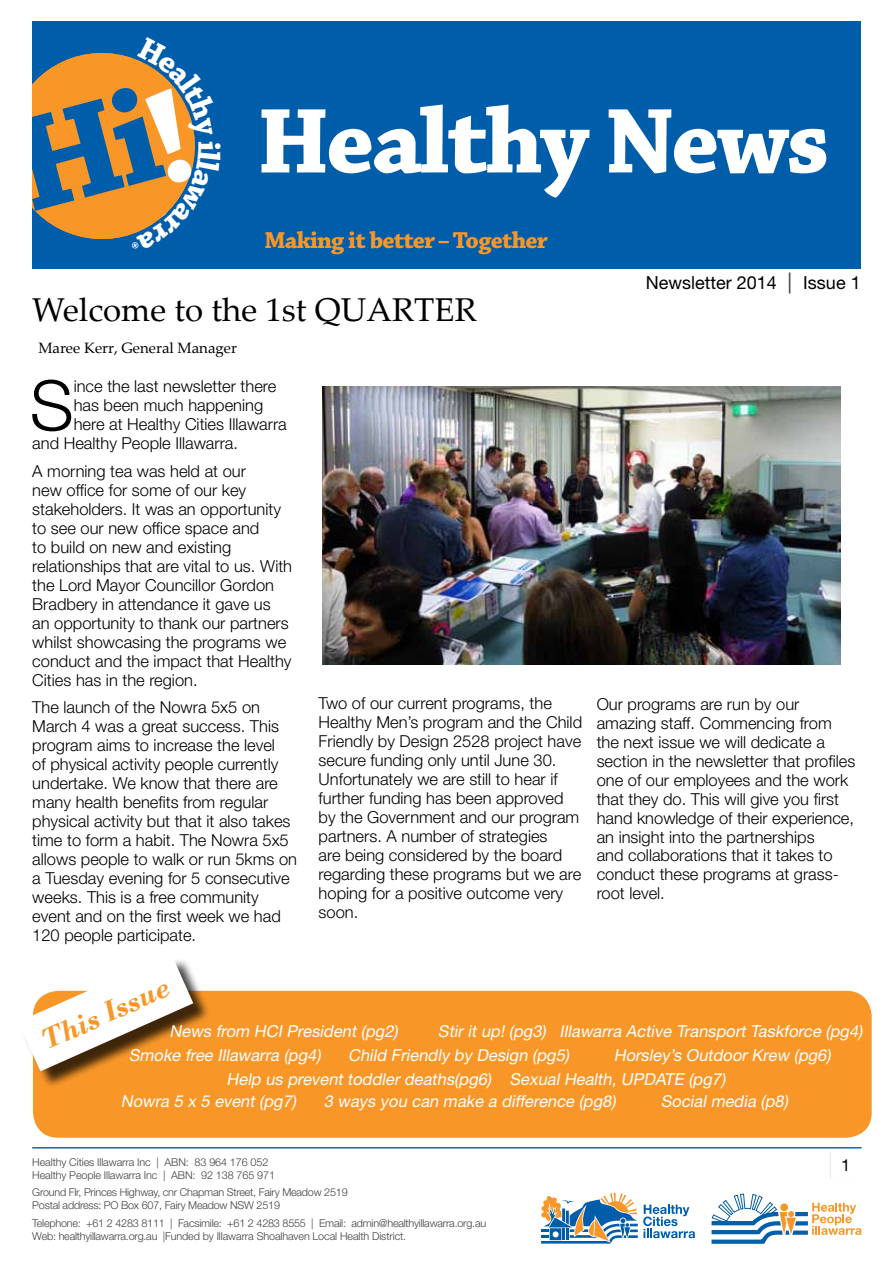
<style>
.page{position:relative;width:893px;height:1263px;background:#fff}
.page>*{position:absolute;margin:0;border:0;box-sizing:border-box;transform-origin:0 0}
.t1{font:700 96.9px "Chaparral Pro";letter-spacing:-.03em;color:#fff}
.t2{font:300 69.6px "Helvetica Neue LT Std";color:#000}
.t3{font:33px "Palatino Linotype";color:#000}
.t4{font:700 32.55px "Chaparral Pro";color:#fff}
.t5{font:italic 700 30px "Bodoni";color:#f89728}
.t6{font:700 24.3px "Chaparral Pro";letter-spacing:-.03em;color:#f89728}
.t7{font:18px "Helvetica Neue LT Std";color:#000}
.t8{font:300 16.5px/18.9px "Helvetica Neue LT Std";color:#000}
.t9{font:italic 16.5px "Helvetica Neue LT Std";color:#fff}
.t10{font:16.5px "Helvetica Neue LT Std";color:#000}
.t11{font:15px "Palatino Linotype";color:#000}
.t12{font:300 10.8px/13px "Helvetica Neue LT Std";letter-spacing:-.02em;color:#414042}
.s1{font-size:21px;color:#414042}
</style>
<div class="page">
<svg style="left:711px;top:1194px;width:150px;height:50px"></svg>
<svg style="left:541px;top:1193px;width:154px;height:50px"></svg>
<div style="left:32px;top:21px;width:829px;height:247px;background:#005daa"></div>
<hr style="left:32px;top:1147px;width:829px;height:1px;background:#005daa">
<div style="left:33px;top:991px;width:839px;height:147px;background:#f89728;border-radius:26px"></div>
<div style="left:22px;top:957px;width:189px;height:132px;background:#000;opacity:.75"></div>
<svg style="left:22px;top:957px;width:171px;height:114px"></svg>
<img style="left:323px;top:386px;width:517px;height:279px">
<svg style="left:33px;top:53px;width:162px;height:187px"></svg>
<h3 class="t4" style="left:228px;top:141px;width:12px;rotate:90deg">i</h3>
<h1 class="t1" style="left:257px;top:85px;width:574px">Healthy News</h1>
<h3 class="t6" style="left:264px;top:226px;width:285px">Making it better – Together</h3>
<p class="t7" style="left:646px;top:272px;width:216px">Newsletter 2014 <span class="s1">|</span> Issue 1</p>
<h3 class="t3" style="left:32px;top:286px;width:446px">Welcome to the 1st QUARTER</h3>
<p class="t11" style="left:38px;top:337px;width:200px">Maree Kerr, General Manager</p>
<h2 class="t2" style="left:30px;top:363px;width:45px">S</h2>
<p class="t8" style="left:74px;top:377px;width:204px">ince the last newsletter there</p>
<p class="t8" style="left:74px;top:396px;width:191px">has been much happening</p>
<p class="t8" style="left:74px;top:415px;width:215px">here at Healthy Cities Illawarra</p>
<p class="t8" style="left:32px;top:434px;width:207px">and Healthy People Illawarra.</p>
<p class="t8" style="left:32px;top:461px;width:261px">A morning tea was held at our<br>new office for some of our key stakeholders. It was an opportunity to see our new office space and<br>to build on new and existing relationships that are vital to us. With the Lord Mayor Councillor Gordon<br>Bradbery in attendance it gave us an opportunity to thank our partners whilst showcasing the programs we conduct and the impact that Healthy<br>Cities has in the region.</p>
<p class="t8" style="left:32px;top:697px;width:266px">The launch of the Nowra 5x5 on March 4 was a great success. This program aims to increase the level<br>of physical activity people currently undertake. We know that there are many health benefits from regular physical activity but that it also takes time to form a habit. The Nowra 5x5 allows people to walk or run 5kms on a Tuesday evening for 5 consecutive weeks. This is a free community event and on the first week we had 120 people participate.</p>
<p class="t8" style="left:319px;top:693px;width:265px">Two of our current programs, the<br>Healthy Men’s program and the Child<br>Friendly by Design 2528 project have secure funding only until June 30.<br>Unfortunately we are still to hear if further funding has been approved by the Government and our program partners. A number of strategies<br>are being considered by the board regarding these programs but we are hoping for a positive outcome very soon.</p>
<p class="t8" style="left:597px;top:694px;width:260px">Our programs are run by our amazing staff. Commencing from the next issue we will dedicate a section in the newsletter that profiles one of our employees and the work that they do. This will give you first hand knowledge of their experience, an insight into the partnerships<br>and collaborations that it takes to conduct these programs at grass&shy;root level.</p>
<h3 class="t5" style="left:35px;top:1025px;width:139px;rotate:-24deg">This Issue</h3>
<p class="t9" style="left:170px;top:1021px;width:230px">News from HCI President (pg2)</p>
<p class="t9" style="left:438px;top:1021px;width:426px">Stir it up! (pg3) Illawarra Active Transport Taskforce (pg4)</p>
<p class="t9" style="left:129px;top:1045px;width:193px">Smoke free Illawarra (pg4)</p>
<p class="t9" style="left:348px;top:1045px;width:222px">Child Friendly by Design (pg5)</p>
<p class="t9" style="left:614px;top:1045px;width:218px">Horsley ’s Outdoor Krew (pg6)</p>
<p class="t9" style="left:227px;top:1069px;width:500px">Help us prevent toddler deaths(pg6) Sexual Health, UPDATE (pg7)</p>
<p class="t9" style="left:121px;top:1092px;width:177px">Nowra 5 x 5 event (pg7)</p>
<p class="t9" style="left:324px;top:1092px;width:293px">3 ways you can make a difference (pg8)</p>
<p class="t9" style="left:661px;top:1092px;width:129px">Social media (p8)</p>
<p class="t12" style="left:32px;top:1155px;width:244px">Healthy Cities Illawarra Inc | ABN: 83 964 176 052<br>Healthy People Illawarra Inc | ABN: 92 138 765 971</p>
<p class="t12" style="left:32px;top:1186px;width:317px">Ground Flr, Princes Highway, cnr Chapman Street, Fairy Meadow 2519<br>Postal address: PO Box 607, Fairy Meadow NSW 2519</p>
<p class="t12" style="left:32px;top:1216px;width:455px">Telephone: +61 2 4283 8111 | Facsimile: +61 2 4283 8555 | Email: admin@healthyillawarra.org.au<br>Web: healthyillawarra.org.au |Funded by Illawarra Shoalhaven Local Health District.</p>
<p class="t10" style="left:841px;top:1155px;width:11px">1</p>
</div>
